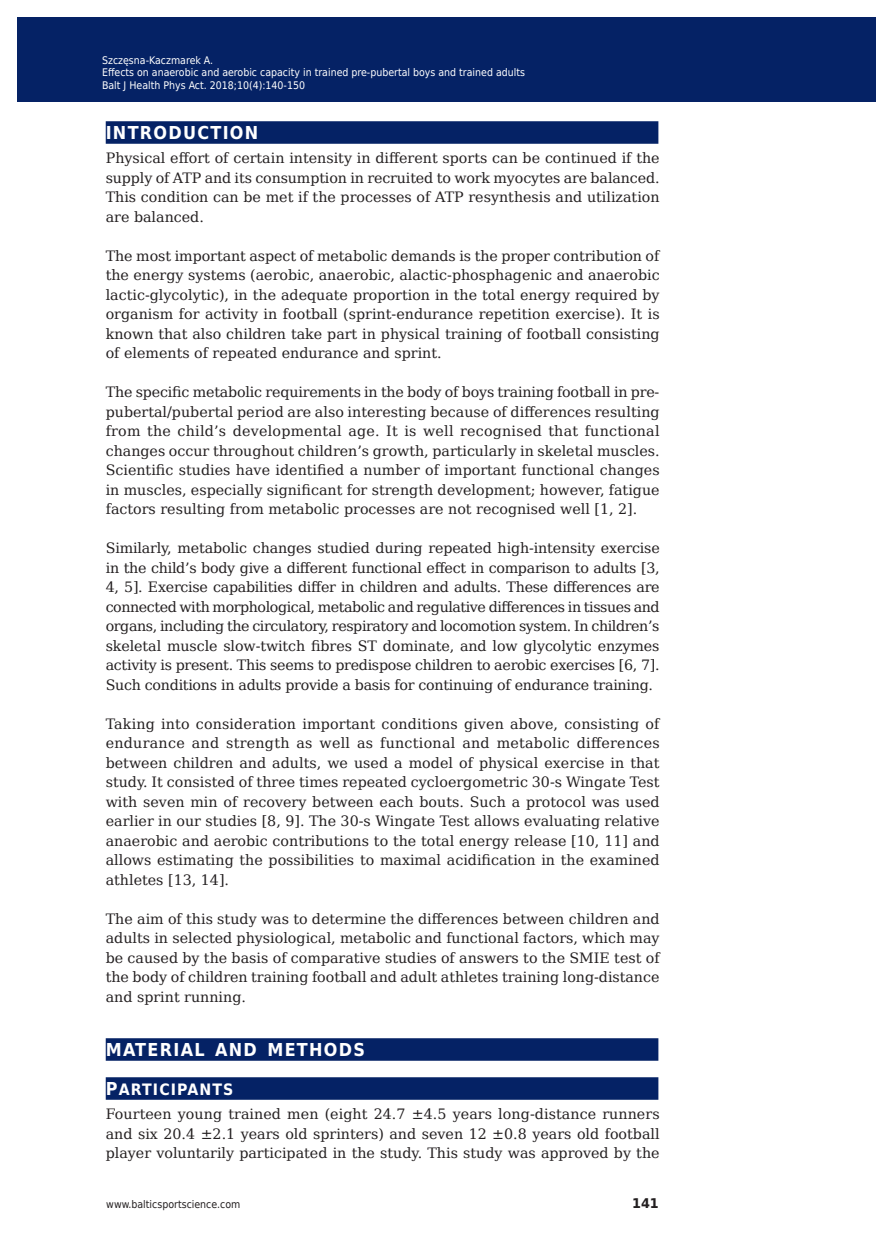
<style>
.page{position:relative;width:893px;height:1255px;background:#fff}
.page>*{position:absolute;margin:0;border:0;box-sizing:border-box;transform-origin:0 0}
.t1{font:700 17.85px "DejaVu Sans Condensed";letter-spacing:.07em;color:#fff}
.t2{font:700 15.75px "DejaVu Sans Condensed";letter-spacing:.07em;color:#fff}
.t3{font:14.25px/19.5px "DejaVu Serif";color:#231f20;text-align:justify}
.t4{font:700 13.35px "DejaVu Sans";color:#231f20;scale:.96 1}
.t5{font:10.5px/12.6px "DejaVu Sans Condensed";color:#fff}
.t6{font:10.5px "DejaVu Sans";color:#fff}
.t7{font:10.5px "DejaVu Sans Condensed";color:#231f20}
.s1{font-size:17.85px}
</style>
<div class="page">
<div style="left:106px;top:121px;width:552px;height:23px;background:#052265"></div>
<div style="left:106px;top:1038px;width:552px;height:22px;background:#052265"></div>
<div style="left:106px;top:1077px;width:552px;height:22px;background:#052265"></div>
<div style="left:17px;top:17px;width:855px;height:85px;background:#052265"></div>
<p class="t5" style="left:102px;top:54px;width:424px">Szczęsna-Kaczmarek A.<br>Effects on anaerobic and aerobic capacity in trained pre-pubertal boys and trained adults<br>Balt J Health Phys Act. 2018;10(4):140-150</p>
<p class="t5" style="left:108px;top:55px;width:341px">Szczesna-Kaczmarek A<br>Blood K+ concentration balance after prolonged submaximal exercise...</p>
<p class="t6" style="left:108px;top:78px;width:224px">Balt J Health Phys Act 2014; 1(1): 233-244</p>
<p class="t1" style="left:106px;top:118px;width:154px">INTRODUCTION</p>
<p class="t3" style="left:106px;top:148px;width:555px">Physical effort of certain intensity in different sports can be continued if the supply of ATP and its consumption in recruited to work myocytes are balanced.<br>This condition can be met if the processes of ATP resynthesis and utilization are balanced.</p>
<p class="t3" style="left:106px;top:245px;width:555px">The most important aspect of metabolic demands is the proper contribution of the energy systems (aerobic, anaerobic, alactic-phosphagenic and anaerobic lactic-glycolytic), in the adequate proportion in the total energy required by organism for activity in football (sprint-endurance repetition exercise). It is known that also children take part in physical training of football consisting of elements of repeated endurance and sprint.</p>
<p class="t3" style="left:106px;top:382px;width:555px">The specific metabolic requirements in the body of boys training football in pre&shy;pubertal/pubertal period are also interesting because of differences resulting from the child’s developmental age. It is well recognised that functional changes occur throughout children’s growth, particularly in skeletal muscles.<br>Scientific studies have identified a number of important functional changes in muscles, especially significant for strength development; however, fatigue factors resulting from metabolic processes are not recognised well [1, 2].</p>
<p class="t3" style="left:106px;top:538px;width:556px">Similarly, metabolic changes studied during repeated high-intensity exercise in the child’s body give a different functional effect in comparison to adults [3, 4, 5]. Exercise capabilities differ in children and adults. These differences are connected with morphological, metabolic and regulative differences in tissues and organs, including the circulatory, respiratory and locomotion system. In children’s skeletal muscle slow-twitch fibres ST dominate, and low glycolytic enzymes activity is present. This seems to predispose children to aerobic exercises [6, 7].<br>Such conditions in adults provide a basis for continuing of endurance training.</p>
<p class="t3" style="left:106px;top:713px;width:555px">Taking into consideration important conditions given above, consisting of endurance and strength as well as functional and metabolic differences between children and adults, we used a model of physical exercise in that study. It consisted of three times repeated cycloergometric 30-s Wingate Test with seven min of recovery between each bouts. Such a protocol was used earlier in our studies [8, 9]. The 30-s Wingate Test allows evaluating relative anaerobic and aerobic contributions to the total energy release [10, 11] and allows estimating the possibilities to maximal acidification in the examined athletes [13, 14].</p>
<p class="t3" style="left:106px;top:908px;width:555px">The aim of this study was to determine the differences between children and adults in selected physiological, metabolic and functional factors, which may be caused by the basis of comparative studies of answers to the SMIE test of the body of children training football and adult athletes training long-distance and sprint running.</p>
<p class="t1" style="left:106px;top:1035px;width:261px">MATERIAL AND METHODS</p>
<p class="t2" style="left:106px;top:1076px;width:129px"><span class="s1">P</span>ARTICIPANTS</p>
<p class="t3" style="left:106px;top:1103px;width:555px">Fourteen young trained men (eight 24.7 ±4.5 years long-distance runners and six 20.4 ±2.1 years old sprinters) and seven 12 ±0.8 years old football player voluntarily participated in the study. This study was approved by the</p>
<p class="t7" style="left:106px;top:1195px;width:136px">www.balticsportscience.com</p>
<p class="t4" style="left:632px;top:1192px;width:29px">141</p>
</div>
